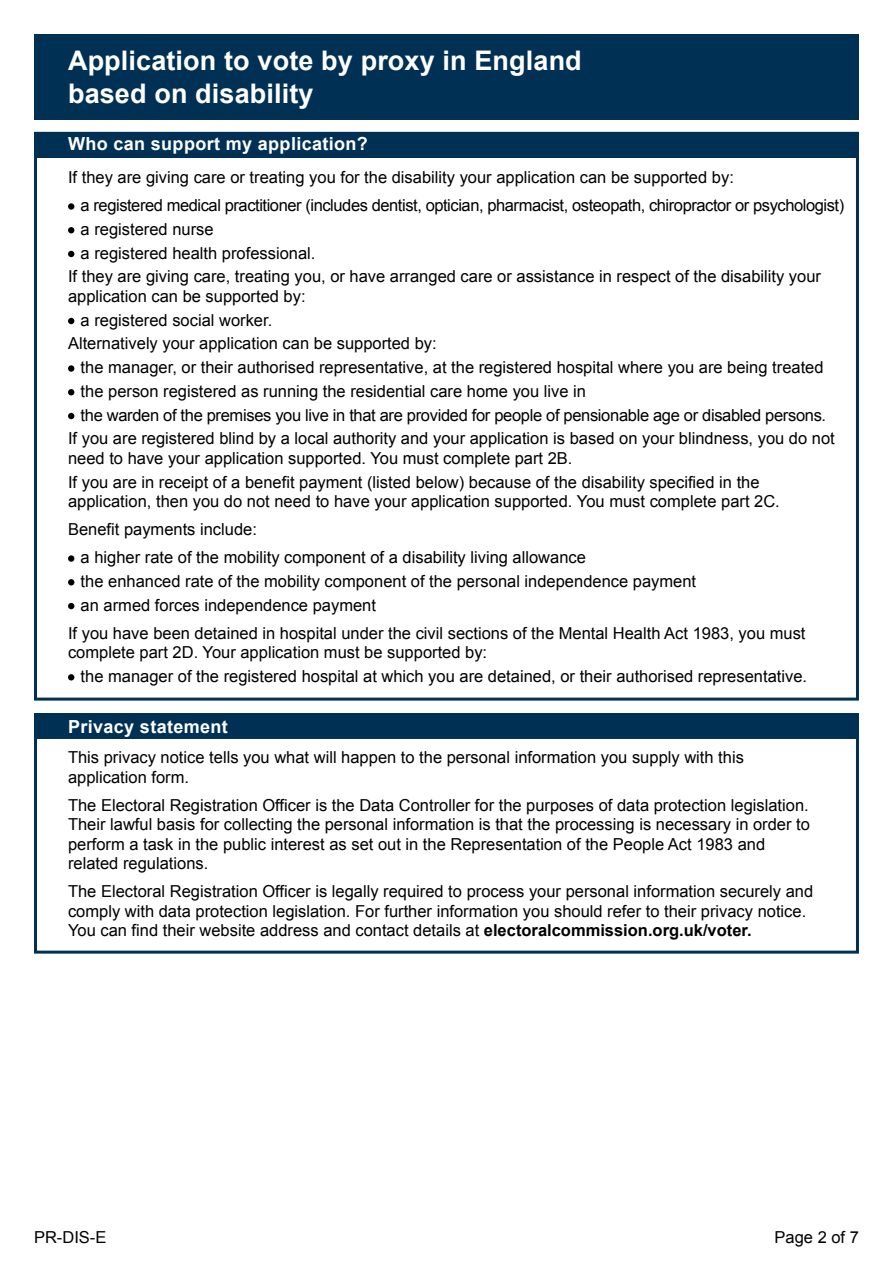
<style>
.page{position:relative;width:893px;height:1263px;background:#fff}
.page>*{position:absolute;margin:0;border:0;box-sizing:border-box;transform-origin:0 0}
.t1{font:700 27px/32.4px "Arial";letter-spacing:.005em;color:#fff}
.t2{font:700 18px "Arial";letter-spacing:.02em;color:#fff}
.t3{font:16.5px/19.5px "Arial";color:#000}
.t4{font:16.5px/23.7px "Arial";letter-spacing:-.02em;color:#000;text-align:center}
.t5{font:16.5px "Arial";letter-spacing:-.025em;color:#000}
.s1{font-weight:700}
</style>
<div class="page">
<div style="left:34px;top:34px;width:825px;height:85px;background:#003154"></div>
<div style="left:34px;top:132px;width:825px;height:25px;background:#003154"></div>
<div style="left:34px;top:132px;width:825px;height:569px;border:3px solid #003154"></div>
<div style="left:34px;top:713px;width:825px;height:241px;border:3px solid #003154"></div>
<div style="left:34px;top:713px;width:825px;height:25px;background:#003154"></div>
<div style="left:68px;top:203px;width:6px;height:7px;background:#000;border-radius:50%"></div>
<svg style="left:68px;top:227px;width:6px;height:6px"></svg>
<svg style="left:68px;top:251px;width:6px;height:6px"></svg>
<svg style="left:68px;top:318px;width:6px;height:6px"></svg>
<div style="left:68px;top:365px;width:6px;height:7px;background:#000;border-radius:50%"></div>
<svg style="left:68px;top:389px;width:6px;height:6px"></svg>
<svg style="left:68px;top:413px;width:6px;height:6px"></svg>
<div style="left:68px;top:555px;width:6px;height:7px;background:#000;border-radius:50%"></div>
<svg style="left:68px;top:579px;width:6px;height:6px"></svg>
<svg style="left:68px;top:603px;width:6px;height:6px"></svg>
<svg style="left:68px;top:674px;width:6px;height:6px"></svg>
<h1 class="t1" style="left:68px;top:45px;width:515px">Application to vote by proxy in England based on disability</h1>
<h2 class="t2" style="left:68px;top:131px;width:301px">Who can support my application?</h2>
<p class="t3" style="left:68px;top:168px;width:667px">If they are giving care or treating you for the disability your application can be supported by:</p>
<p class="t5" style="left:81px;top:195px;width:765px">a registered medical practitioner (includes dentist, optician, pharmacist, osteopath, chiropractor or psychologist)</p>
<p class="t3" style="left:81px;top:220px;width:134px">a registered nurse</p>
<p class="t3" style="left:81px;top:243px;width:236px">a registered health professional.</p>
<p class="t3" style="left:68px;top:267px;width:754px">If they are giving care, treating you, or have arranged care or assistance in respect of the disability your application can be supported by:</p>
<p class="t3" style="left:81px;top:310px;width:193px">a registered social worker.</p>
<p class="t3" style="left:68px;top:334px;width:370px">Alternatively your application can be supported by:</p>
<p class="t3" style="left:81px;top:358px;width:744px">the manager, or their authorised representative, at the registered hospital where you are being treated</p>
<p class="t3" style="left:81px;top:382px;width:507px">the person registered as running the residential care home you live in</p>
<p class="t4" style="left:68px;top:403px;width:768px">the warden of the premises you live in that are provided for people of pensionable age or disabled persons.<br>If you are registered blind by a local authority and your application is based on your blindness, you do not</p>
<p class="t3" style="left:68px;top:449px;width:506px">need to have your application supported. You must complete part 2B.</p>
<p class="t3" style="left:68px;top:472px;width:713px">If you are in receipt of a benefit payment (listed below) because of the disability specified in the application, then you do not need to have your application supported. You must complete part 2C.</p>
<p class="t3" style="left:68px;top:520px;width:190px">Benefit payments include:</p>
<p class="t3" style="left:81px;top:548px;width:507px">a higher rate of the mobility component of a disability living allowance</p>
<p class="t3" style="left:81px;top:572px;width:617px">the enhanced rate of the mobility component of the personal independence payment</p>
<p class="t3" style="left:81px;top:595px;width:297px">an armed forces independence payment</p>
<p class="t3" style="left:68px;top:623px;width:739px">If you have been detained in hospital under the civil sections of the Mental Health Act 1983, you must complete part 2D. Your application must be supported by:</p>
<p class="t3" style="left:81px;top:667px;width:728px">the manager of the registered hospital at which you are detained, or their authorised representative.</p>
<h2 class="t2" style="left:68px;top:714px;width:161px">Privacy statement</h2>
<p class="t3" style="left:68px;top:748px;width:677px">This privacy notice tells you what will happen to the personal information you supply with this application form.</p>
<p class="t3" style="left:68px;top:795px;width:743px">The Electoral Registration Officer is the Data Controller for the purposes of data protection legislation.<br>Their lawful basis for collecting the personal information is that the processing is necessary in order to perform a task in the public interest as set out in the Representation of the People Act 1983 and related regulations.</p>
<p class="t3" style="left:68px;top:882px;width:747px">The Electoral Registration Officer is legally required to process your personal information securely and comply with data protection legislation. For further information you should refer to their privacy notice.<br>You can find their website address and contact details at <span class="s1">electoralcommission.org.uk/voter.</span></p>
<p class="t3" style="left:34px;top:1228px;width:74px">PR-DIS-E</p>
<p class="t3" style="left:774px;top:1228px;width:86px">Page 2 of 7</p>
</div>
